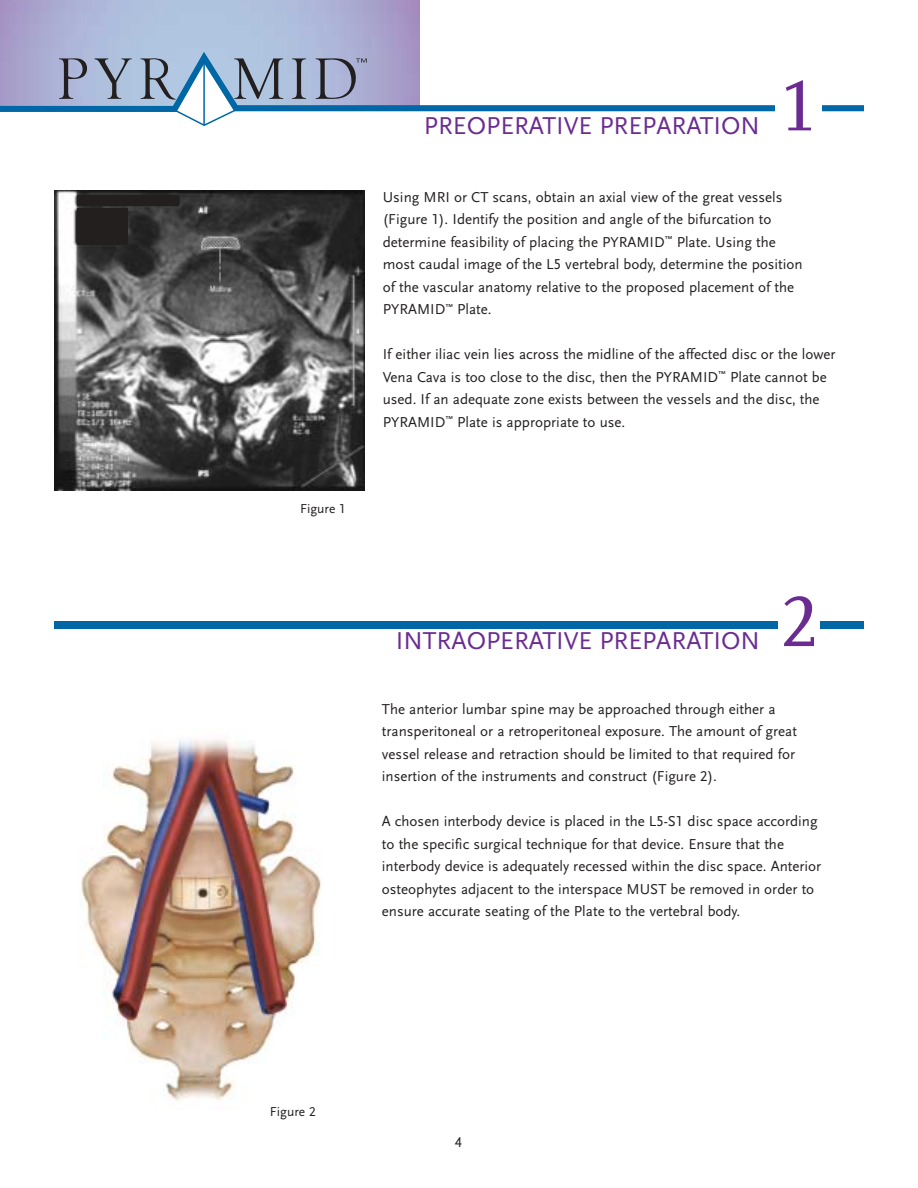
<style>
.page{position:relative;width:918px;height:1188px;background:#fff}
.page>*{position:absolute;margin:0;border:0;box-sizing:border-box;transform-origin:0 0}
.t1{font:75px "Scala Lining";color:#6a2c90}
.t2{font:25.5px "Scala Sans Lining";color:#6a2c90}
.t3{font:15px/22.5px "Scala Sans Lining";color:#231f1f}
.t4{font:13.5px "Scala Sans Lining";color:#231f1f}
</style>
<div class="page">
<svg style="left:182px;top:115px;width:45px;height:11px"></svg>
<svg style="left:0;top:46px;width:864px;height:69px"></svg>
<div style="left:54px;top:621px;width:810px;height:7px;background:#0066a6"></div>
<img style="left:80px;top:740px;width:241px;height:360px">
<div style="left:775px;top:61px;width:47px;height:94px;background:#fff"></div>
<div style="left:779px;top:576px;width:41px;height:88px;background:#fff"></div>
<img style="left:55px;top:191px;width:309px;height:300px">
<div style="left:77px;top:196px;width:101px;height:10px;background:#231f1f"></div>
<div style="left:77px;top:208px;width:51px;height:37px;background:#231f1f"></div>
<p class="t4" style="left:300px;top:503px;width:47px">Figure 1</p>
<h2 class="t2" style="left:424px;top:116px;width:338px">PREOPERATIVE PREPARATION</h2>
<h1 class="t1" style="left:780px;top:77px;width:39px">1</h1>
<p class="t3" style="left:383px;top:187px;width:421px">Using MRI or CT scans, obtain an axial view of the great vessels (Figure 1). Identify the position and angle of the bifurcation to determine feasibility of placing the PYRAMID<sup>™</sup> Plate. Using the most caudal image of the L5 vertebral body, determine the position of the vascular anatomy relative to the proposed placement of the PYRAMID<sup>™</sup> Plate.</p>
<p class="t3" style="left:383px;top:344px;width:454px">If either iliac vein lies across the midline of the affected disc or the lower Vena Cava is too close to the disc, then the PYRAMID<sup>™</sup> Plate cannot be used. If an adequate zone exists between the vessels and the disc, the PYRAMID<sup>™</sup> Plate is appropriate to use.</p>
<h2 class="t2" style="left:396px;top:631px;width:366px">INTRAOPERATIVE PREPARATION</h2>
<h1 class="t1" style="left:781px;top:592px;width:39px">2</h1>
<p class="t3" style="left:382px;top:699px;width:417px">The anterior lumbar spine may be approached through either a transperitoneal or a retroperitoneal exposure. The amount of great vessel release and retraction should be limited to that required for insertion of the instruments and construct (Figure 2).</p>
<p class="t3" style="left:382px;top:811px;width:441px">A chosen interbody device is placed in the L5-S1 disc space according to the specific surgical technique for that device. Ensure that the interbody device is adequately recessed within the disc space. Anterior osteophytes adjacent to the interspace MUST be removed in order to ensure accurate seating of the Plate to the vertebral body.</p>
<p class="t4" style="left:270px;top:1106px;width:47px">Figure 2</p>
<p class="t3" style="left:455px;top:1132px;width:9px">4</p>
</div>
